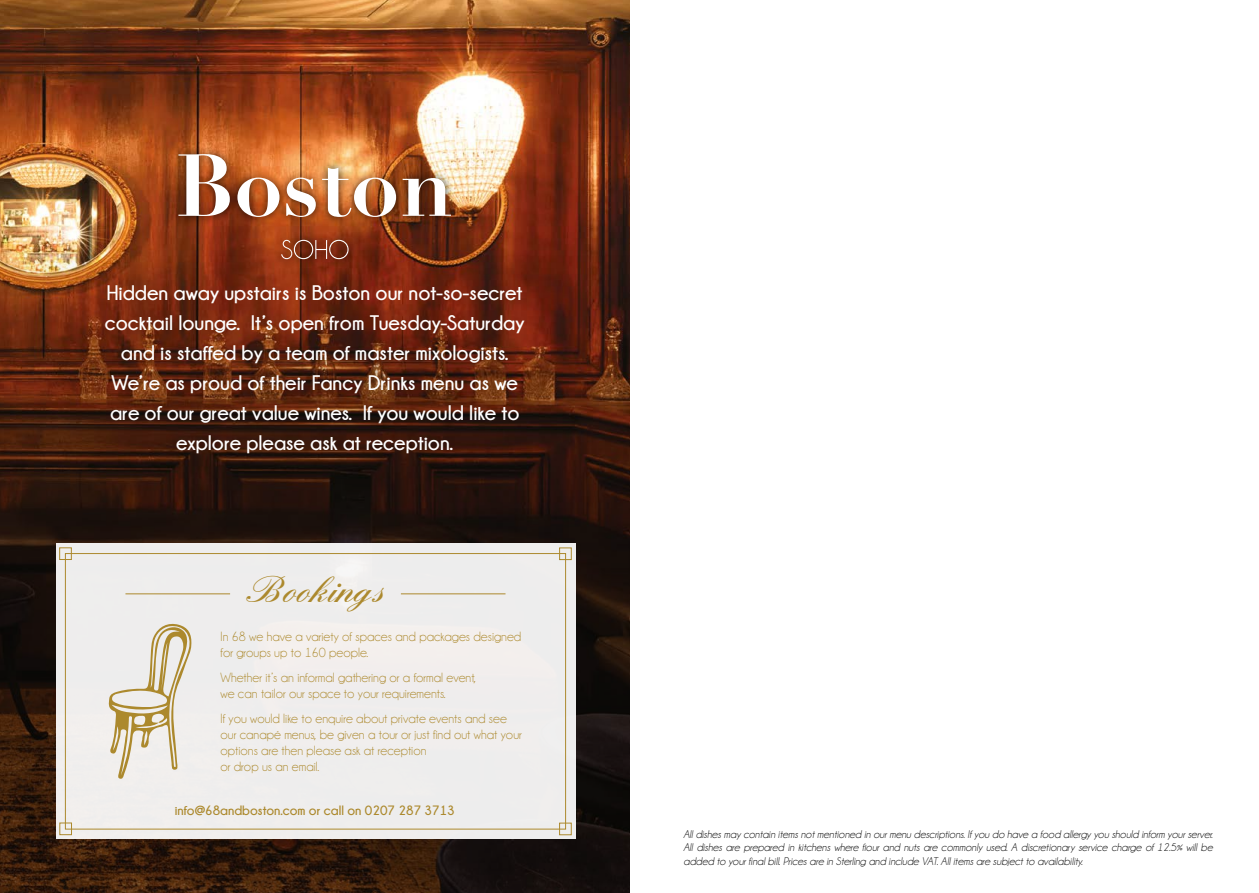
<style>
.page{position:relative;width:1259px;height:893px;background:#fff}
.page>*{position:absolute;margin:0;border:0;box-sizing:border-box;transform-origin:0 0}
.t1{font:38.1px "England Hand DB";color:#ac892d}
.t2{font:700 21px/30px "Champagne&Limousines";color:#fff;text-align:center}
.t3{font:13.5px/16.2px "Champagne&Limousines";color:#ac892d}
.t4{font:700 13.5px "Champagne&Limousines";color:#ac892d}
.t5{font:italic 11.25px/13.5px "Champagne&Limousines";color:#000;text-align:justify}
</style>
<div class="page">
<img style="left:0;top:0;width:629px;height:893px">
<div style="left:170px;top:145px;width:288px;height:123px;background:#000;opacity:.75"></div>
<svg style="left:178px;top:154px;width:52px;height:62px"></svg>
<svg style="left:237px;top:178px;width:42px;height:39px"></svg>
<svg style="left:286px;top:178px;width:30px;height:39px"></svg>
<img style="left:322px;top:168px;width:74px;height:49px">
<svg style="left:403px;top:178px;width:48px;height:38px"></svg>
<svg style="left:281px;top:240px;width:67px;height:19px"></svg>
<div style="left:56px;top:544px;width:519px;height:295px;background:#eeeded"></div>
<div style="left:65px;top:553px;width:501px;height:276px;border:1px solid #ac892d"></div>
<div style="left:559px;top:547px;width:12px;height:13px;border:1px solid #ac892d"></div>
<div style="left:59px;top:547px;width:13px;height:13px;border:1px solid #ac892d"></div>
<div style="left:59px;top:823px;width:13px;height:12px;border:1px solid #ac892d"></div>
<div style="left:559px;top:823px;width:12px;height:12px;border:1px solid #ac892d"></div>
<svg style="left:108px;top:623px;width:84px;height:156px"></svg>
<hr style="left:125px;top:593px;width:105px;height:1px;background:#ac892d">
<hr style="left:401px;top:593px;width:104px;height:1px;background:#ac892d">
<p class="t2" style="left:105px;top:278px;width:421px">Hidden away upstairs is Boston our not-so-secret cocktail lounge. It’s open from Tuesday-Saturday and is staffed by a team of master mixologists.<br>We’re as proud of their Fancy Drinks menu as we are of our great value wines. If you would like to explore please ask at reception.</p>
<h1 class="t1" style="left:248px;top:569px;width:136px">Bookings</h1>
<p class="t3" style="left:220px;top:628px;width:302px">In 68 we have a variety of spaces and packages designed for groups up to 160 people.</p>
<p class="t3" style="left:220px;top:669px;width:257px">Whether it’s an informal gathering or a formal event, we can tailor our space to your requirements.</p>
<p class="t3" style="left:220px;top:710px;width:303px">If you would like to enquire about private events and see our canapé menus, be given a tour or just find out what your options are then please ask at reception<br>or drop us an email.</p>
<p class="t4" style="left:175px;top:803px;width:281px">info@68andboston.com or call on 0207 287 3713</p>
<p class="t5" style="left:683px;top:827px;width:531px">All dishes may contain items not mentioned in our menu descriptions. If you do have a food allergy you should inform your server.<br>All dishes are prepared in kitchens where flour and nuts are commonly used. A discretionary service charge of 12.5% will be added to your final bill. Prices are in Sterling and include VAT. All items are subject to availability.</p>
</div>
